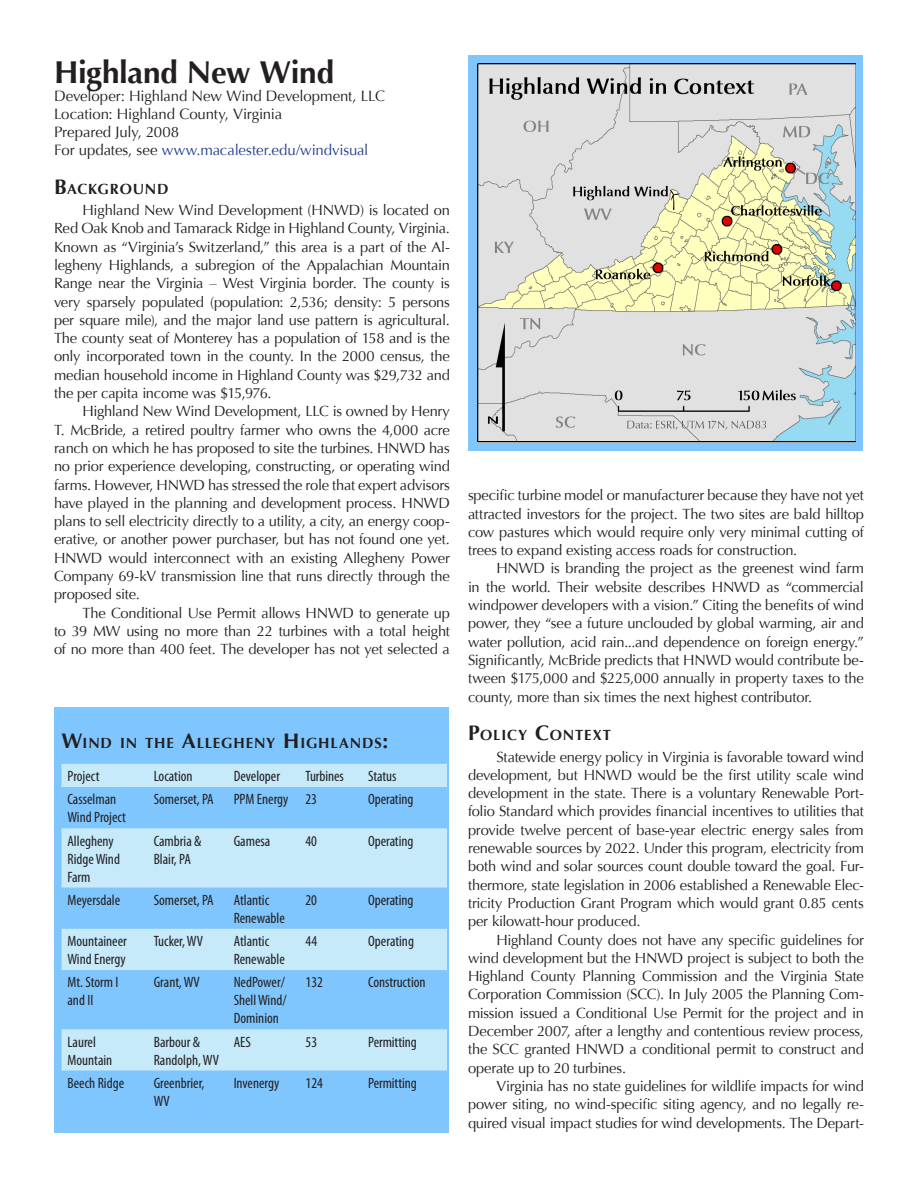
<style>
.page{position:relative;width:918px;height:1188px;background:#fff}
.page>*{position:absolute;margin:0;border:0;box-sizing:border-box;transform-origin:0 0}
.t1{font:700 31.5px "Optima";letter-spacing:-.01em;color:#231f20}
.Sidebar{font:condensed 15px/18px "Myriad Pro";color:#231f20}
.t2{font:15px "Optima";letter-spacing:-.01em;color:#231f20}
.t3{font:15px "Optima";letter-spacing:-.005em;color:#253f8e}
.text{font:14.7px/18.3px "Optima";letter-spacing:-.015em;color:#231f20;text-align:justify}
.Hed{font:700 14.7px "Optima";letter-spacing:.06em;color:#231f20}
.s1{color:#231f20}
.s2{font-size:21px}
</style>
<div class="page">
<div style="left:469px;top:55px;width:394px;height:396px;background:#7fc6ff"></div>
<div style="left:55px;top:707px;width:394px;height:426px;background:#7fc6ff"></div>
<svg style="left:62px;top:764px;width:385px;height:307px;fill:#c6eafa"></svg>
<img style="left:477px;top:63px;width:379px;height:379px">
<p class="t1" style="left:54px;top:54px;width:282px">Highland New Wind</p>
<p class="t2" style="left:54px;top:87px;width:333px">Developer: Highland New Wind Development, LLC</p>
<p class="t2" style="left:54px;top:105px;width:230px">Location: Highland County, Virginia</p>
<p class="t2" style="left:54px;top:123px;width:127px">Prepared July, 2008</p>
<p class="t3" style="left:54px;top:141px;width:316px"><span class="s1">For updates, see</span> www.macalester.edu/windvisual</p>
<p class="Hed" style="left:54px;top:180px;width:116px"><span class="s2">B</span>ACKGROUND</p>
<p class="text" style="left:54px;top:201px;width:398px;text-indent:28px">Highland New Wind Development (HNWD) is located on Red Oak Knob and Tamarack Ridge in Highland County, Virginia.<br>Known as “Virginia’s Switzerland,” this area is a part of the Al&shy;legheny Highlands, a subregion of the Appalachian Mountain Range near the Virginia – West Virginia border. The county is very sparsely populated (population: 2,536; density: 5 persons per square mile), and the major land use pattern is agricultural.<br>The county seat of Monterey has a population of 158 and is the only incorporated town in the county. In the 2000 census, the median household income in Highland County was $29,732 and the per capita income was $15,976.</p>
<p class="text" style="left:54px;top:402px;width:398px;text-indent:28px">Highland New Wind Development, LLC is owned by Henry T. McBride, a retired poultry farmer who owns the 4,000 acre ranch on which he has proposed to site the turbines. HNWD has no prior experience developing, constructing, or operating wind farms. However, HNWD has stressed the role that expert advisors have played in the planning and development process. HNWD plans to sell electricity directly to a utility, a city, an energy coop&shy;erative, or another power purchaser, but has not found one yet.<br>HNWD would interconnect with an existing Allegheny Power Company 69-kV transmission line that runs directly through the proposed site.</p>
<p class="text" style="left:54px;top:604px;width:398px;text-indent:28px">The Conditional Use Permit allows HNWD to generate up to 39 MW using no more than 22 turbines with a total height of no more than 400 feet. The developer has not yet selected a</p>
<p class="Hed" style="left:62px;top:735px;width:328px"><span class="s2">W</span>IND IN THE <span class="s2">A</span>LLEGHENY <span class="s2">H</span> IGHLANDS<span class="s2">:</span></p>
<p class="Sidebar" style="left:68px;top:767px;width:33px">Project</p>
<p class="Sidebar" style="left:154px;top:767px;width:40px">Location</p>
<p class="Sidebar" style="left:234px;top:767px;width:48px">Developer</p>
<p class="Sidebar" style="left:306px;top:767px;width:40px">Turbines</p>
<p class="Sidebar" style="left:368px;top:767px;width:30px">Status</p>
<p class="Sidebar" style="left:68px;top:790px;width:60px">Casselman<br>Wind Project</p>
<p class="Sidebar" style="left:154px;top:790px;width:62px">Somerset, PA</p>
<p class="Sidebar" style="left:234px;top:790px;width:56px">PPM Energy</p>
<p class="Sidebar" style="left:306px;top:790px;width:13px">23</p>
<p class="Sidebar" style="left:368px;top:790px;width:47px">Operating</p>
<p class="Sidebar" style="left:68px;top:831px;width:54px">Allegheny<br>Ridge Wind<br>Farm</p>
<p class="Sidebar" style="left:154px;top:831px;width:49px">Cambria &amp;<br>Blair, PA</p>
<p class="Sidebar" style="left:234px;top:831px;width:38px">Gamesa</p>
<p class="Sidebar" style="left:306px;top:831px;width:13px">40</p>
<p class="Sidebar" style="left:368px;top:831px;width:47px">Operating</p>
<p class="Sidebar" style="left:68px;top:891px;width:54px">Meyersdale</p>
<p class="Sidebar" style="left:154px;top:891px;width:62px">Somerset, PA</p>
<p class="Sidebar" style="left:234px;top:891px;width:53px">Atlantic<br>Renewable</p>
<p class="Sidebar" style="left:306px;top:891px;width:13px">20</p>
<p class="Sidebar" style="left:368px;top:891px;width:47px">Operating</p>
<p class="Sidebar" style="left:68px;top:932px;width:61px">Mountaineer<br>Wind Energy</p>
<p class="Sidebar" style="left:154px;top:932px;width:51px">Tucker, WV</p>
<p class="Sidebar" style="left:234px;top:932px;width:53px">Atlantic<br>Renewable</p>
<p class="Sidebar" style="left:306px;top:932px;width:13px">44</p>
<p class="Sidebar" style="left:368px;top:932px;width:47px">Operating</p>
<p class="Sidebar" style="left:68px;top:973px;width:53px">Mt. Storm I and II</p>
<p class="Sidebar" style="left:154px;top:973px;width:48px">Grant, WV</p>
<p class="Sidebar" style="left:234px;top:973px;width:54px;text-align:justify">NedPower/ Shell Wind/ Dominion</p>
<p class="Sidebar" style="left:306px;top:973px;width:19px">132</p>
<p class="Sidebar" style="left:368px;top:973px;width:59px">Construction</p>
<p class="Sidebar" style="left:68px;top:1032px;width:46px">Laurel<br>Mountain</p>
<p class="Sidebar" style="left:154px;top:1032px;width:67px">Barbour &amp;<br>Randolph, WV</p>
<p class="Sidebar" style="left:234px;top:1032px;width:19px">AES</p>
<p class="Sidebar" style="left:306px;top:1032px;width:13px">53</p>
<p class="Sidebar" style="left:368px;top:1032px;width:50px">Permitting</p>
<p class="Sidebar" style="left:68px;top:1074px;width:58px">Beech Ridge</p>
<p class="Sidebar" style="left:154px;top:1074px;width:52px">Greenbrier,<br>WV</p>
<p class="Sidebar" style="left:234px;top:1074px;width:47px">Invenergy</p>
<p class="Sidebar" style="left:306px;top:1074px;width:19px">124</p>
<p class="Sidebar" style="left:368px;top:1074px;width:50px">Permitting</p>
<p class="text" style="left:468px;top:486px;width:398px">specific turbine model or manufacturer because they have not yet attracted investors for the project. The two sites are bald hilltop cow pastures which would require only very minimal cutting of trees to expand existing access roads for construction.</p>
<p class="text" style="left:468px;top:560px;width:398px;text-indent:28px">HNWD is branding the project as the greenest wind farm in the world. Their website describes HNWD as “commercial windpower developers with a vision.” Citing the benefits of wind power, they “see a future unclouded by global warming, air and water pollution, acid rain...and dependence on foreign energy.” Significantly, McBride predicts that HNWD would contribute be&shy;tween $175,000 and $225,000 annually in property taxes to the county, more than six times the next highest contributor.</p>
<p class="Hed" style="left:468px;top:727px;width:145px"><span class="s2">P</span>OLICY <span class="s2">C</span>ONTEXT</p>
<p class="text" style="left:468px;top:748px;width:398px;text-indent:28px">Statewide energy policy in Virginia is favorable toward wind development, but HNWD would be the first utility scale wind development in the state. There is a voluntary Renewable Port&shy;folio Standard which provides financial incentives to utilities that provide twelve percent of base-year electric energy sales from renewable sources by 2022. Under this program, electricity from both wind and solar sources count double toward the goal. Fur&shy;thermore, state legislation in 2006 established a Renewable Elec&shy;tricity Production Grant Program which would grant 0.85 cents per kilowatt-hour produced.</p>
<p class="text" style="left:468px;top:931px;width:398px;text-indent:28px">Highland County does not have any specific guidelines for wind development but the HNWD project is subject to both the Highland County Planning Commission and the Virginia State Corporation Commission (SCC). In July 2005 the Planning Com&shy;mission issued a Conditional Use Permit for the project and in December 2007, after a lengthy and contentious review process, the SCC granted HNWD a conditional permit to construct and operate up to 20 turbines.</p>
<p class="text" style="left:468px;top:1077px;width:398px;text-indent:28px">Virginia has no state guidelines for wildlife impacts for wind power siting, no wind-specific siting agency, and no legally re&shy;quired visual impact studies for wind developments. The Depart-</p>
</div>
